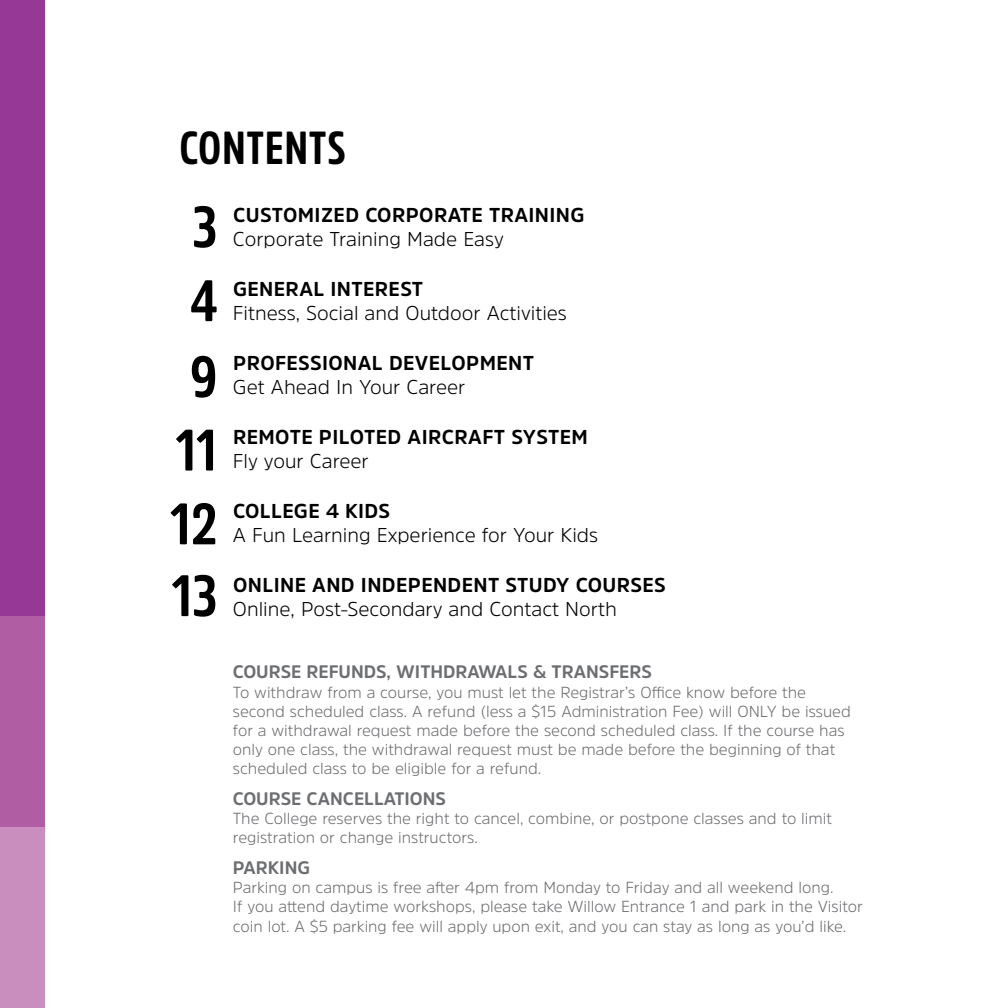
<style>
.page{position:relative;width:1008px;height:1008px;background:#fff}
.page>*{position:absolute;margin:0;border:0;box-sizing:border-box;transform-origin:0 0}
.t1{font:700 58px/72.8px "Amsi Pro Cond";color:#000}
.t2{font:700 46px "Amsi Pro Cond";letter-spacing:.02em;color:#000}
.t3{font:300 20px "Amsi Pro";color:#000}
.t4{font:700 20px "Amsi Pro";letter-spacing:.02em;color:#000}
.t5{font:700 18px "Amsi Pro";color:#6d6e71}
.t6{font:300 16px/19.2px "Amsi Pro";color:#6d6e71}
</style>
<div class="page">
<div style="left:0;top:0;width:45px;height:616px;background:#963895"></div>
<div style="left:0;top:616px;width:45px;height:211px;background:#b15da4"></div>
<div style="left:0;top:827px;width:45px;height:181px;background:#c98ebe"></div>
<h2 class="t2" style="left:179px;top:116px;width:168px">CONTENTS</h2>
<h1 class="t1" style="left:190px;top:188px;width:29px;line-height:73.8px">3<br>4</h1>
<h1 class="t1" style="left:190px;top:339px;width:29px">9</h1>
<h1 class="t1" style="left:170px;top:412px;width:49px;text-align:justify">11<br>12<br>13</h1>
<p class="t4" style="left:233px;top:201px;width:353px">CUSTOMIZED CORPORATE TRAINING</p>
<p class="t3" style="left:233px;top:225px;width:272px">Corporate Training Made Easy</p>
<p class="t4" style="left:233px;top:275px;width:192px">GENERAL INTEREST</p>
<p class="t3" style="left:233px;top:299px;width:336px">Fitness, Social and Outdoor Activities</p>
<p class="t4" style="left:233px;top:349px;width:302px">PROFESSIONAL DEVELOPMENT</p>
<p class="t3" style="left:233px;top:373px;width:234px">Get Ahead In Your Career</p>
<p class="t4" style="left:233px;top:423px;width:356px">REMOTE PILOTED AIRCRAFT SYSTEM</p>
<p class="t3" style="left:233px;top:447px;width:137px">Fly your Career</p>
<p class="t4" style="left:233px;top:497px;width:159px">COLLEGE 4 KIDS</p>
<p class="t3" style="left:233px;top:521px;width:367px">A Fun Learning Experience for Your Kids</p>
<p class="t4" style="left:233px;top:571px;width:434px">ONLINE AND INDEPENDENT STUDY COURSES</p>
<p class="t3" style="left:233px;top:595px;width:385px">Online, Post-Secondary and Contact North</p>
<p class="t5" style="left:233px;top:660px;width:420px">COURSE REFUNDS, WITHDRAWALS &amp; TRANSFERS</p>
<p class="t6" style="left:233px;top:682px;width:619px">To withdraw from a course, you must let the Registrar’s Office know before the second scheduled class. A refund (less a $15 Administration Fee) will ONLY be issued for a withdrawal request made before the second scheduled class. If the course has only one class, the withdrawal request must be made before the beginning of that scheduled class to be eligible for a refund.</p>
<p class="t5" style="left:233px;top:786px;width:215px">COURSE CANCELLATIONS</p>
<p class="t6" style="left:233px;top:809px;width:601px">The College reserves the right to cancel, combine, or postpone classes and to limit registration or change instructors.</p>
<p class="t5" style="left:233px;top:855px;width:79px">PARKING</p>
<p class="t6" style="left:233px;top:878px;width:631px">Parking on campus is free after 4pm from Monday to Friday and all weekend long.<br>If you attend daytime workshops, please take Willow Entrance 1 and park in the Visitor coin lot. A $5 parking fee will apply upon exit, and you can stay as long as you’d like.</p>
</div>
